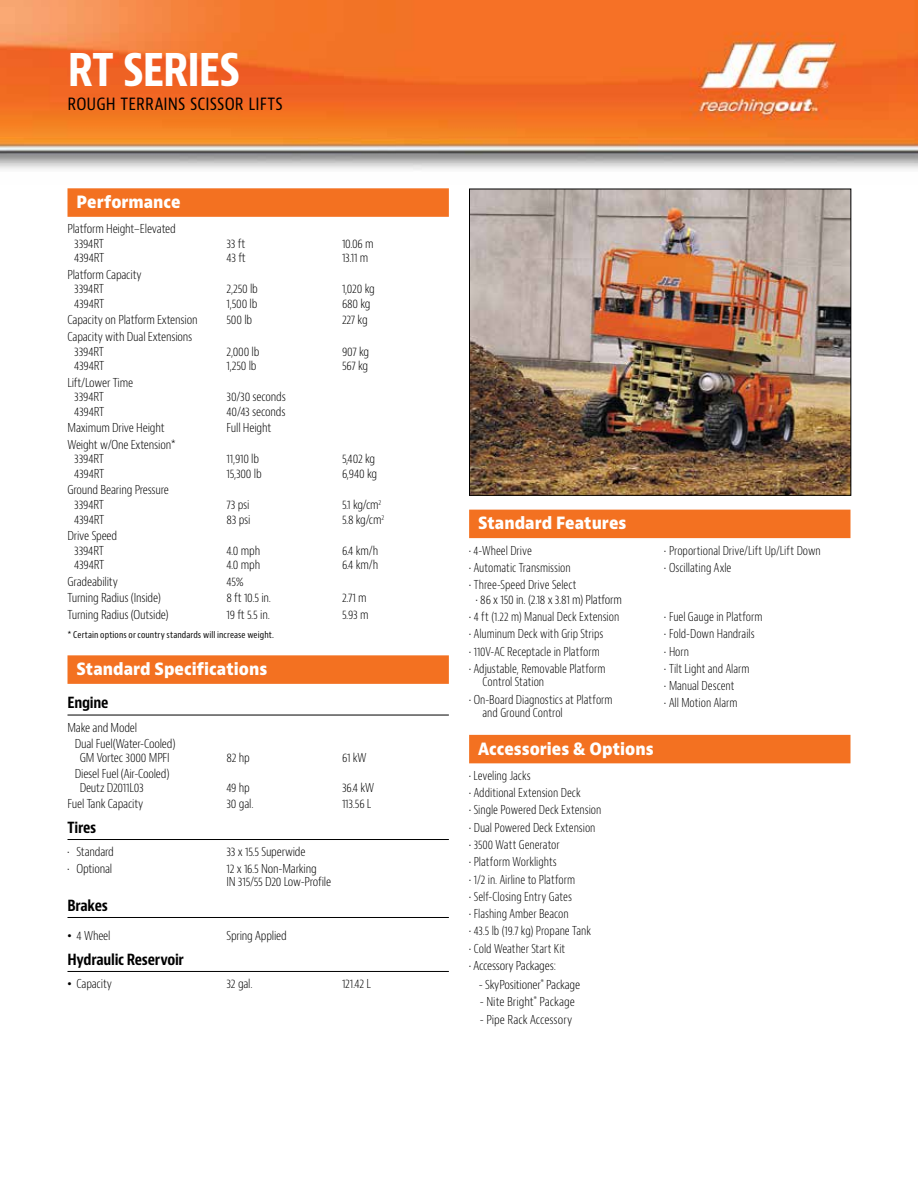
<style>
.page{position:relative;width:918px;height:1188px;background:#fff}
.page>*{position:absolute;margin:0;border:0;box-sizing:border-box;transform-origin:0 0}
.t1{font:700 condensed 48px "Bernino Sans";letter-spacing:-.035em;color:#fff}
.t2{font:condensed 18px "Bernino Sans";letter-spacing:.005em;color:#000}
.t3{font:800 16.5px "Bernino Sans";color:#fff;scale:.9 1}
.t4{font:700 condensed 15px "Bernino Sans";letter-spacing:-.015em;color:#000}
.t5{font:300 condensed 12px/14.5px "Bernino Sans";letter-spacing:-.015em;color:#000}
.t6{font:300 condensed 12px "Bernino Sans";letter-spacing:-.015em;color:#000;scale:.95 1}
.t7{font:300 condensed 12px "Bernino Sans";letter-spacing:.005em;color:#000}
.t8{font:condensed 9px "Bernino Sans";letter-spacing:.01em;color:#000}
.s1{font-family:"Arial";font-weight:400;font-stretch:normal}
</style>
<div class="page">
<img style="left:0;top:0;width:918px;height:170px">
<div style="left:68px;top:188px;width:381px;height:29px;background:#f37121"></div>
<div style="left:68px;top:655px;width:381px;height:29px;background:#f37121"></div>
<hr style="left:68px;top:715px;width:381px;height:1px;background:#000">
<hr style="left:68px;top:839px;width:381px;height:1px;background:#000">
<hr style="left:68px;top:917px;width:381px;height:1px;background:#000">
<hr style="left:68px;top:971px;width:381px;height:1px;background:#000">
<div style="left:469px;top:510px;width:381px;height:28px;background:#f37121"></div>
<div style="left:469px;top:735px;width:381px;height:28px;background:#f37121"></div>
<img style="left:471px;top:191px;width:378px;height:303px">
<div style="left:469px;top:189px;width:382px;height:307px;border:1px solid #000"></div>
<h1 class="t1" style="left:68px;top:39px;width:175px">RT SERIES</h1>
<h2 class="t2" style="left:68px;top:93px;width:217px">ROUGH TERRAINS SCISSOR LIFTS</h2>
<h3 class="t3" style="left:76px;top:191px;width:117px">Performance</h3>
<p class="t5" style="left:74px;top:222px;width:103px;text-indent:-7px">Platform Height–Elevated<br>3394RT</p>
<p class="t5" style="left:226px;top:236px;width:20px">33 ft</p>
<p class="t5" style="left:342px;top:236px;width:33px">10.06 m</p>
<p class="t5" style="left:74px;top:251px;width:32px">4394RT</p>
<p class="t5" style="left:227px;top:251px;width:21px">43 ft</p>
<p class="t5" style="left:342px;top:251px;width:28px">13.11 m</p>
<p class="t5" style="left:74px;top:267px;width:69px;text-indent:-7px">Platform Capacity<br>3394RT</p>
<p class="t5" style="left:227px;top:282px;width:33px">2,250 lb</p>
<p class="t5" style="left:342px;top:282px;width:34px">1,020 kg</p>
<p class="t5" style="left:74px;top:297px;width:32px">4394RT</p>
<p class="t5" style="left:227px;top:297px;width:32px">1,500 lb</p>
<p class="t5" style="left:342px;top:297px;width:30px">680 kg</p>
<p class="t5" style="left:68px;top:313px;width:132px">Capacity on Platform Extension</p>
<p class="t5" style="left:227px;top:313px;width:27px">500 lb</p>
<p class="t5" style="left:342px;top:313px;width:27px">227 kg</p>
<p class="t5" style="left:74px;top:330px;width:120px;text-indent:-7px">Capacity with Dual Extensions<br>3394RT</p>
<p class="t5" style="left:227px;top:344px;width:34px">2,000 lb</p>
<p class="t5" style="left:342px;top:344px;width:29px">907 kg</p>
<p class="t5" style="left:74px;top:359px;width:32px">4394RT</p>
<p class="t5" style="left:227px;top:359px;width:32px">1,250 lb</p>
<p class="t5" style="left:342px;top:359px;width:28px">567 kg</p>
<p class="t5" style="left:74px;top:375px;width:61px;text-indent:-7px">Lift/Lower Time<br>3394RT</p>
<p class="t5" style="left:227px;top:390px;width:61px">30/30 seconds</p>
<p class="t5" style="left:74px;top:404px;width:32px">4394RT</p>
<p class="t5" style="left:227px;top:404px;width:60px">40/43 seconds</p>
<p class="t5" style="left:68px;top:421px;width:99px">Maximum Drive Height</p>
<p class="t5" style="left:227px;top:421px;width:46px">Full Height</p>
<p class="t5" style="left:74px;top:437px;width:103px;text-indent:-7px">Weight w/One Extension*<br>3394RT</p>
<p class="t5" style="left:227px;top:452px;width:34px">11,910 lb</p>
<p class="t5" style="left:342px;top:452px;width:35px">5,402 kg</p>
<p class="t5" style="left:74px;top:467px;width:32px">4394RT</p>
<p class="t5" style="left:227px;top:467px;width:37px">15,300 lb</p>
<p class="t5" style="left:342px;top:467px;width:37px">6,940 kg</p>
<p class="t5" style="left:74px;top:483px;width:96px;text-indent:-7px">Ground Bearing Pressure<br>3394RT</p>
<p class="t5" style="left:227px;top:498px;width:24px">73 psi</p>
<p class="t5" style="left:342px;top:498px;width:41px">5.1 kg/cm<sup>2</sup></p>
<p class="t5" style="left:74px;top:512px;width:32px">4394RT</p>
<p class="t5" style="left:227px;top:512px;width:26px">83 psi</p>
<p class="t5" style="left:342px;top:512px;width:44px">5.8 kg/cm<sup>2</sup></p>
<p class="t5" style="left:68px;top:529px;width:51px;text-align:center">Drive Speed<br>3394RT</p>
<p class="t5" style="left:226px;top:543px;width:35px">4.0 mph</p>
<p class="t5" style="left:342px;top:543px;width:38px">6.4 km/h</p>
<p class="t5" style="left:74px;top:558px;width:32px">4394RT</p>
<p class="t5" style="left:227px;top:558px;width:35px">4.0 mph</p>
<p class="t5" style="left:342px;top:558px;width:38px">6.4 km/h</p>
<p class="t5" style="left:68px;top:574px;width:52px">Gradeability</p>
<p class="t5" style="left:227px;top:574px;width:19px">45%</p>
<p class="t5" style="left:68px;top:591px;width:95px">Turning Radius (Inside)</p>
<p class="t5" style="left:227px;top:591px;width:46px">8 ft 10.5 in.</p>
<p class="t5" style="left:342px;top:591px;width:26px">2.71 m</p>
<p class="t5" style="left:68px;top:607px;width:103px">Turning Radius (Outside)</p>
<p class="t5" style="left:227px;top:607px;width:45px">19 ft 5.5 in.</p>
<p class="t5" style="left:342px;top:607px;width:28px">5.93 m</p>
<p class="t8" style="left:68px;top:629px;width:208px">* Certain options or country standards will increase weight.</p>
<h3 class="t3" style="left:76px;top:658px;width:214px">Standard Specifications</h3>
<p class="t4" style="left:68px;top:694px;width:43px">Engine</p>
<p class="t5" style="left:75px;top:719px;width:102px;line-height:16.5px;text-indent:-7px">Make and Model<br>Dual Fuel(Water-Cooled)</p>
<p class="t5" style="left:80px;top:750px;width:91px">GM Vortec 3000 MPFI</p>
<p class="t5" style="left:226px;top:750px;width:25px">82 hp</p>
<p class="t5" style="left:342px;top:750px;width:26px">61 kW</p>
<p class="t5" style="left:80px;top:767px;width:91px;line-height:13.5px;text-indent:-5px">Diesel Fuel (Air-Cooled)<br>Deutz D2011L03</p>
<p class="t5" style="left:226px;top:780px;width:25px">49 hp</p>
<p class="t5" style="left:342px;top:780px;width:34px">36.4 kW</p>
<p class="t5" style="left:68px;top:797px;width:77px">Fuel Tank Capacity</p>
<p class="t5" style="left:226px;top:797px;width:29px">30 gal.</p>
<p class="t5" style="left:342px;top:797px;width:31px">113.56 L</p>
<p class="t4" style="left:68px;top:818px;width:30px">Tires</p>
<p class="t5" style="left:68px;top:845px;width:48px">• Standard</p>
<p class="t5" style="left:226px;top:845px;width:81px">33 x 15.5 Superwide</p>
<p class="t5" style="left:68px;top:861px;width:46px">• Optional</p>
<p class="t5" style="left:226px;top:862px;width:106px;line-height:13.5px">12 x 16.5 Non-Marking<br>IN 315/55 D20 Low-Profile</p>
<p class="t4" style="left:68px;top:896px;width:42px">Brakes</p>
<p class="t5" style="left:68px;top:929px;width:45px"><span class="s1">•</span> 4 Wheel</p>
<p class="t5" style="left:227px;top:929px;width:62px">Spring Applied</p>
<p class="t4" style="left:68px;top:950px;width:118px">Hydraulic Reservoir</p>
<p class="t5" style="left:68px;top:977px;width:46px"><span class="s1">•</span> Capacity</p>
<p class="t5" style="left:227px;top:977px;width:28px">32 gal.</p>
<p class="t5" style="left:342px;top:977px;width:31px">121.42 L</p>
<h3 class="t3" style="left:478px;top:512px;width:166px">Standard Features</h3>
<p class="t6" style="left:469px;top:543px;width:68px">• 4-Wheel Drive</p>
<p class="t5" style="left:469px;top:561px;width:103px">• Automatic Transmission</p>
<p class="t7" style="left:469px;top:578px;width:109px">• Three-Speed Drive Select</p>
<p class="t5" style="left:476px;top:593px;width:148px">• 86 x 150 in. (2.18 x 3.81 m) Platform</p>
<p class="t5" style="left:469px;top:610px;width:152px">• 4 ft (1.22 m) Manual Deck Extension</p>
<p class="t5" style="left:469px;top:627px;width:136px">• Aluminum Deck with Grip Strips</p>
<p class="t5" style="left:469px;top:644px;width:132px">• 110V-AC Receptacle in Platform</p>
<p class="t5" style="left:483px;top:662px;width:125px;line-height:13.5px;text-indent:-14px">• Adjustable, Removable Platform<br>Control Station</p>
<p class="t5" style="left:483px;top:693px;width:132px;line-height:13.5px;text-indent:-14px">• On-Board Diagnostics at Platform and Ground Control</p>
<h3 class="t3" style="left:478px;top:737px;width:197px">Accessories &amp; Options</h3>
<p class="t6" style="left:469px;top:768px;width:66px">• Leveling Jacks</p>
<p class="t5" style="left:469px;top:786px;width:113px">• Additional Extension Deck</p>
<p class="t5" style="left:469px;top:803px;width:134px">• Single Powered Deck Extension</p>
<p class="t5" style="left:469px;top:820px;width:128px">• Dual Powered Deck Extension</p>
<p class="t5" style="left:469px;top:838px;width:92px">• 3500 Watt Generator</p>
<p class="t5" style="left:469px;top:855px;width:89px">• Platform Worklights</p>
<p class="t5" style="left:469px;top:872px;width:108px">• 1/2 in. Airline to Platform</p>
<p class="t5" style="left:469px;top:890px;width:104px">• Self-Closing Entry Gates</p>
<p class="t5" style="left:469px;top:907px;width:101px">• Flashing Amber Beacon</p>
<p class="t5" style="left:469px;top:924px;width:123px">• 43.5 lb (19.7 kg) Propane Tank</p>
<p class="t5" style="left:469px;top:941px;width:98px">• Cold Weather Start Kit</p>
<p class="t5" style="left:469px;top:958px;width:88px">• Accessory Packages:</p>
<p class="t5" style="left:479px;top:977px;width:103px">- SkyPositioner<sup>®</sup> Package</p>
<p class="t5" style="left:480px;top:995px;width:97px">- Nite Bright<sup>®</sup> Package</p>
<p class="t5" style="left:480px;top:1013px;width:94px">- Pipe Rack Accessory</p>
<p class="t5" style="left:664px;top:543px;width:158px">• Proportional Drive/Lift Up/Lift Down</p>
<p class="t5" style="left:664px;top:561px;width:69px">• Oscillating Axle</p>
<p class="t5" style="left:664px;top:610px;width:100px">• Fuel Gauge in Platform</p>
<p class="t5" style="left:664px;top:627px;width:92px">• Fold-Down Handrails</p>
<p class="t5" style="left:664px;top:644px;width:26px">• Horn</p>
<p class="t5" style="left:664px;top:662px;width:87px">• Tilt Light and Alarm</p>
<p class="t5" style="left:664px;top:679px;width:72px">• Manual Descent</p>
<p class="t5" style="left:664px;top:696px;width:75px">• All Motion Alarm</p>
</div>
